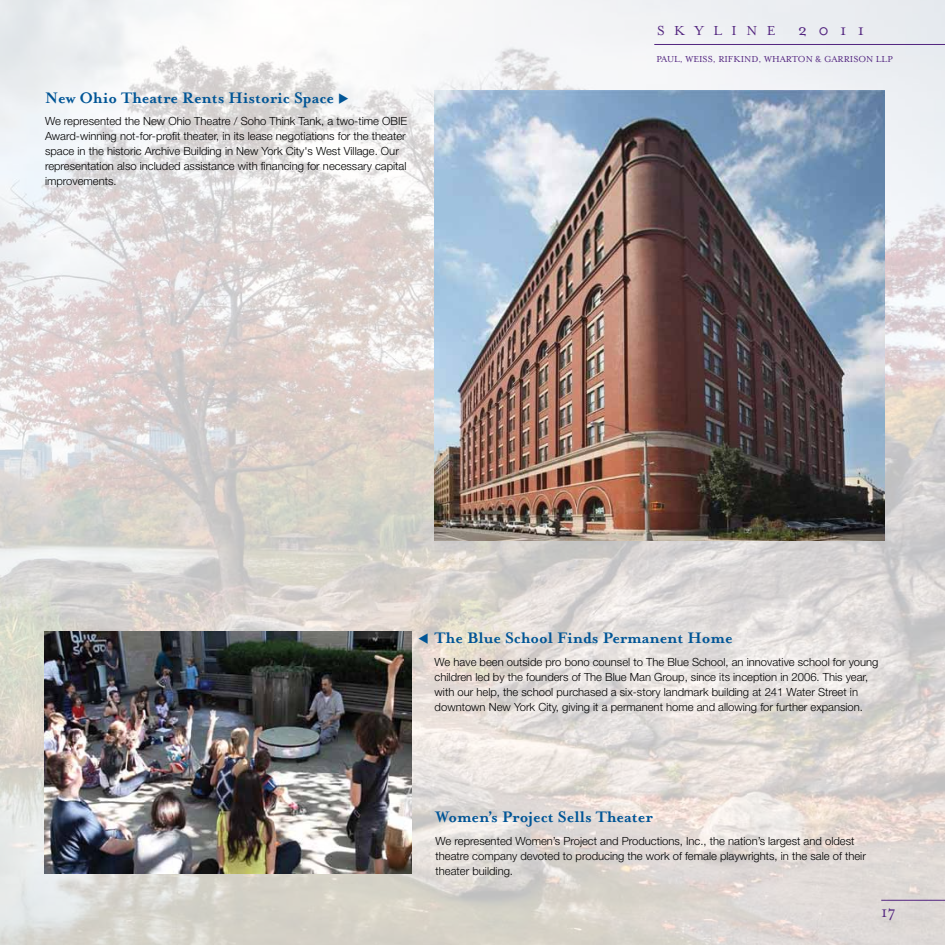
<style>
.page{position:relative;width:945px;height:945px;background:#fff}
.page>*{position:absolute;margin:0;border:0;box-sizing:border-box;transform-origin:0 0}
.t1{font:700 17.5px "Mrs Eaves";color:#005596}
.t2{font:17.5px "Mrs Eaves Roman";letter-spacing:.64em;color:#52247f}
.t3{font:15px "Mrs Eaves Roman";letter-spacing:.64em;color:#52247f}
.t4{font:300 11.25px/15px "Helvetica Neue LT Std";color:#000}
.t5{font:10px "Mrs Eaves Roman";color:#52247f}
</style>
<div class="page">
<img style="left:0;top:0;width:945px;height:945px">
<img style="left:45px;top:631px;width:366px;height:243px">
<hr style="left:654px;top:44px;width:291px;height:1px;background:#52247f">
<img style="left:435px;top:91px;width:450px;height:450px">
<hr style="left:881px;top:900px;width:64px;height:1px;background:#52247f">
<svg style="left:429px;top:643px;width:12px;height:1px"></svg>
<h1 class="t1" style="left:45px;top:87px;width:304px">New Ohio Theatre Rents Historic Space ◆</h1>
<p class="t4" style="left:45px;top:113px;width:364px">We represented the New Ohio Theatre / Soho Think Tank, a two-time OBIE Award-winning not-for-profit theater, in its lease negotiations for the theater space in the historic Archive Building in New York City's West Village. Our representation also included assistance with financing for necessary capital improvements.</p>
<h2 class="t3" style="left:657px;top:22px;width:120px">SKYLINE</h2>
<h1 class="t2" style="left:798px;top:20px;width:67px">2011</h1>
<p class="t5" style="left:656px;top:54px;width:238px">PAUL, WEISS, RIFKIND, WHARTON &amp; GARRISON LLP</p>
<h1 class="t1" style="left:418px;top:628px;width:316px">▼ The Blue School Finds Permanent Home</h1>
<p class="t4" style="left:435px;top:654px;width:445px">We have been outside pro bono counsel to The Blue School, an innovative school for young children led by the founders of The Blue Man Group, since its inception in 2006. This year, with our help, the school purchased a six-story landmark building at 241 Water Street in downtown New York City, giving it a permanent home and allowing for further expansion.</p>
<h1 class="t1" style="left:436px;top:807px;width:219px">Women’s Project Sells Theater</h1>
<p class="t4" style="left:436px;top:833px;width:432px">We represented Women’s Project and Productions, Inc., the nation’s largest and oldest theatre company devoted to producing the work of female playwrights, in the sale of their theater building.</p>
<h1 class="t2" style="left:881px;top:902px;width:16px">17</h1>
</div>
